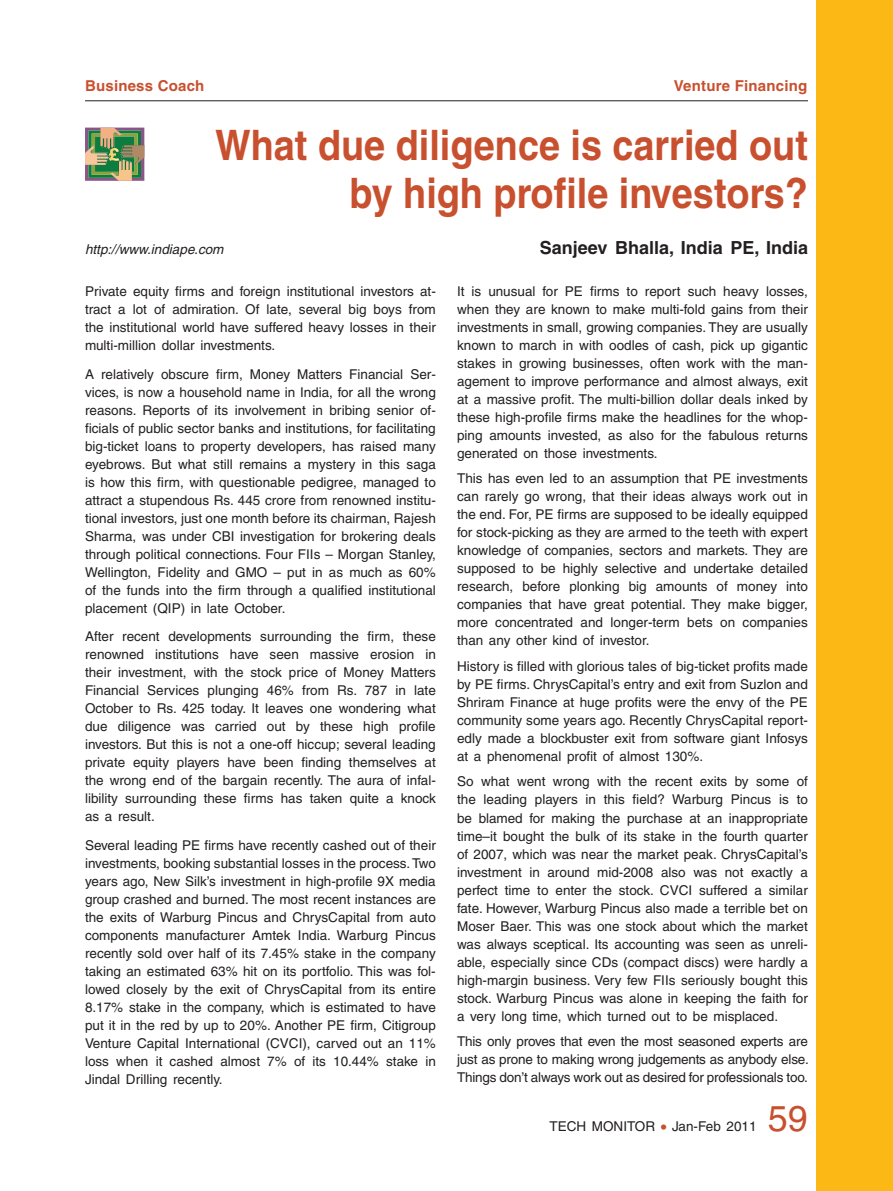
<style>
.page{position:relative;width:893px;height:1191px;background:#fff}
.page>*{position:absolute;margin:0;border:0;box-sizing:border-box;transform-origin:0 0}
.t1{font:700 42px/48px "Helvetica";color:#c8502e;text-align:right;scale:.9 1}
.t2{font:36px "Helvetica";color:#c8502e}
.t3{font:700 18px "Helvetica";color:#231f20}
.t4{font:700 15px "Helvetica";letter-spacing:.015em;color:#c8502e}
.t5{font:13.5px/18px "Helvetica";color:#231f20;text-align:justify}
.t6{font:italic 13.5px "Helvetica";color:#231f20}
.s1{font-size:16.5px;color:#c8502e}
</style>
<div class="page">
<hr style="left:85px;top:100px;width:723px;height:1px;background:#231f20">
<svg style="left:85px;top:128px;width:59px;height:53px;background:#7c8f65"></svg>
<div style="left:816px;top:0;width:77px;height:1191px;background:#fcb814"></div>
<p class="t4" style="left:85px;top:77px;width:121px">Business Coach</p>
<p class="t4" style="left:674px;top:77px;width:135px">Venture Financing</p>
<h1 class="t1" style="left:215px;top:121px;width:660px">What due diligence is carried out by high profile investors?</h1>
<p class="t6" style="left:85px;top:242px;width:140px">http://www.indiape.com</p>
<h3 class="t3" style="left:540px;top:237px;width:270px">Sanjeev Bhalla, India PE, India</h3>
<p class="t5" style="left:85px;top:282px;width:352px">Private equity firms and foreign institutional investors at&shy;tract a lot of admiration. Of late, several big boys from the institutional world have suffered heavy losses in their multi-million dollar investments.</p>
<p class="t5" style="left:85px;top:365px;width:352px">A relatively obscure firm, Money Matters Financial Ser&shy;vices, is now a household name in India, for all the wrong reasons. Reports of its involvement in bribing senior of&shy;ficials of public sector banks and institutions, for facilitating big-ticket loans to property developers, has raised many eyebrows. But what still remains a mystery in this saga is how this firm, with questionable pedigree, managed to attract a stupendous Rs. 445 crore from renowned institu&shy;tional investors, just one month before its chairman, Rajesh Sharma, was under CBI investigation for brokering deals through political connections. Four FIIs – Morgan Stanley, Wellington, Fidelity and GMO – put in as much as 60% of the funds into the firm through a qualified institutional placement (QIP) in late October.</p>
<p class="t5" style="left:85px;top:627px;width:352px">After recent developments surrounding the firm, these renowned institutions have seen massive erosion in their investment, with the stock price of Money Matters Financial Services plunging 46% from Rs. 787 in late October to Rs. 425 today. It leaves one wondering what due diligence was carried out by these high profile investors. But this is not a one-off hiccup; several leading private equity players have been finding themselves at the wrong end of the bargain recently. The aura of infal&shy;libility surrounding these firms has taken quite a knock as a result.</p>
<p class="t5" style="left:85px;top:836px;width:352px">Several leading PE firms have recently cashed out of their investments, booking substantial losses in the process. Two years ago, New Silk’s investment in high-profile 9X media group crashed and burned. The most recent instances are the exits of Warburg Pincus and ChrysCapital from auto components manufacturer Amtek India. Warburg Pincus recently sold over half of its 7.45% stake in the company taking an estimated 63% hit on its portfolio. This was fol&shy;lowed closely by the exit of ChrysCapital from its entire 8.17% stake in the company, which is estimated to have put it in the red by up to 20%. Another PE firm, Citigroup Venture Capital International (CVCI), carved out an 11% loss when it cashed almost 7% of its 10.44% stake in Jindal Drilling recently.</p>
<p class="t5" style="left:457px;top:282px;width:352px">It is unusual for PE firms to report such heavy losses, when they are known to make multi-fold gains from their investments in small, growing companies. They are usually known to march in with oodles of cash, pick up gigantic stakes in growing businesses, often work with the man&shy;agement to improve performance and almost always, exit at a massive profit. The multi-billion dollar deals inked by these high-profile firms make the headlines for the whop&shy;ping amounts invested, as also for the fabulous returns generated on those investments.</p>
<p class="t5" style="left:457px;top:469px;width:352px">This has even led to an assumption that PE investments can rarely go wrong, that their ideas always work out in the end. For, PE firms are supposed to be ideally equipped for stock-picking as they are armed to the teeth with expert knowledge of companies, sectors and markets. They are supposed to be highly selective and undertake detailed research, before plonking big amounts of money into companies that have great potential. They make bigger, more concentrated and longer-term bets on companies than any other kind of investor.</p>
<p class="t5" style="left:457px;top:657px;width:352px">History is filled with glorious tales of big-ticket profits made by PE firms. ChrysCapital’s entry and exit from Suzlon and Shriram Finance at huge profits were the envy of the PE community some years ago. Recently ChrysCapital report&shy;edly made a blockbuster exit from software giant Infosys at a phenomenal profit of almost 130%.</p>
<p class="t5" style="left:457px;top:772px;width:352px">So what went wrong with the recent exits by some of the leading players in this field? Warburg Pincus is to be blamed for making the purchase at an inappropriate time–it bought the bulk of its stake in the fourth quarter of 2007, which was near the market peak. ChrysCapital’s investment in around mid-2008 also was not exactly a perfect time to enter the stock. CVCI suffered a similar fate. However, Warburg Pincus also made a terrible bet on Moser Baer. This was one stock about which the market was always sceptical. Its accounting was seen as unreli&shy;able, especially since CDs (compact discs) were hardly a high-margin business. Very few FIIs seriously bought this stock. Warburg Pincus was alone in keeping the faith for a very long time, which turned out to be misplaced.</p>
<p class="t5" style="left:457px;top:1032px;width:353px">This only proves that even the most seasoned experts are just as prone to making wrong judgements as anybody else.<br>Things don’t always work out as desired for professionals too.</p>
<p class="t5" style="left:549px;top:1117px;width:19px">Tech</p>
<p class="t5" style="left:592px;top:1117px;width:21px">Monitor</p>
<p class="t5" style="left:661px;top:1117px;width:97px"><span class="s1">•</span> Jan-Feb 2011</p>
<h2 class="t2" style="left:768px;top:1097px;width:42px">59</h2>
</div>
